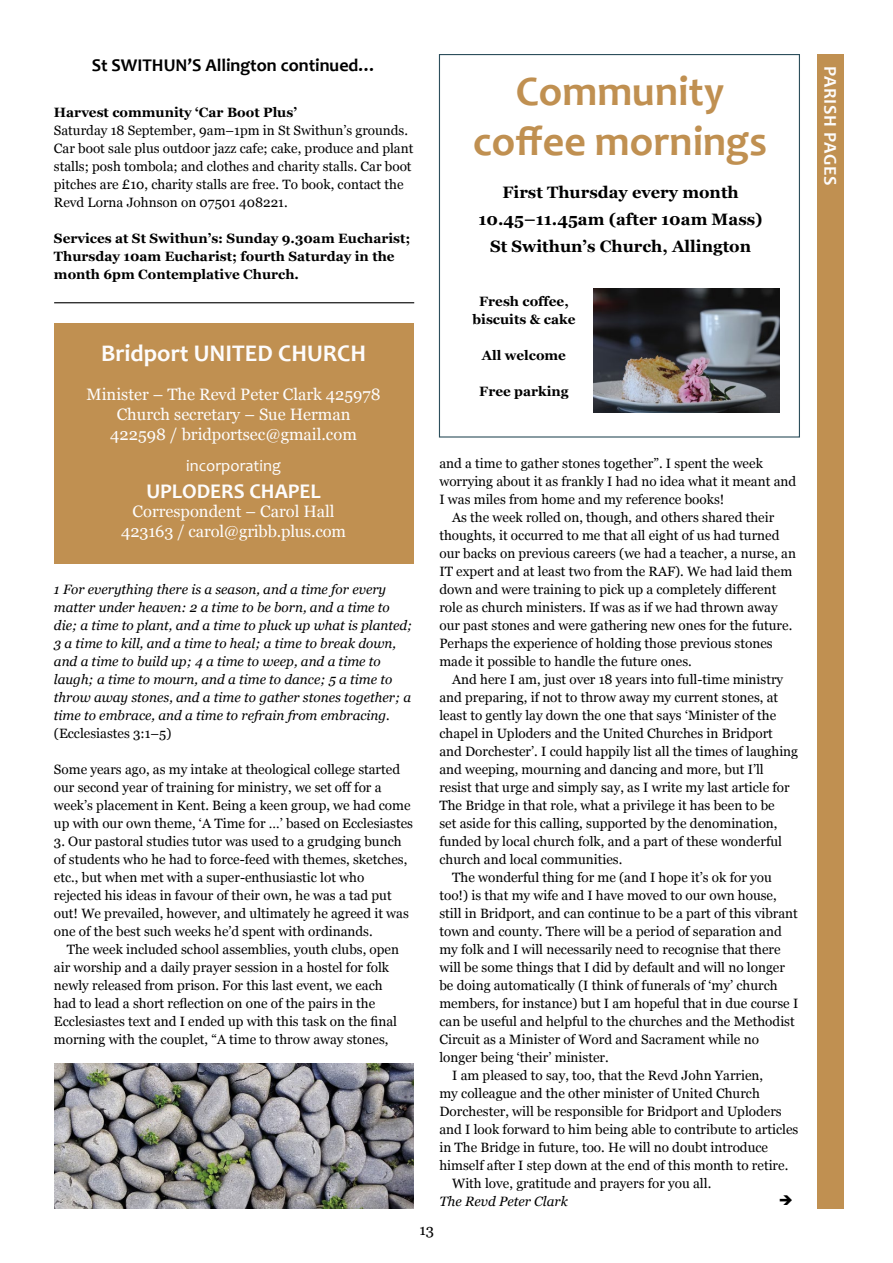
<style>
.page{position:relative;width:893px;height:1263px;background:#fff}
.page>*{position:absolute;margin:0;border:0;box-sizing:border-box;transform-origin:0 0}
.t1{font:700 42px/50.4px "Candara";color:#c09051;text-align:center}
.t2{font:700 24px "Candara";color:#fdfcfc}
.t3{font:700 21px "Candara";color:#fdfcfc}
.t4{font:700 18px "Candara";color:#000}
.t5{font:700 18px "Candara";letter-spacing:.04em;color:#fdfcfc}
.t6{font:16.5px/19.8px "Georgia";color:#fdfcfc;text-align:center}
.t7{font:700 16.5px/27px "Georgia";color:#000;text-align:center}
.t8{font:16.5px "Candara";color:#fdfcfc}
.t9{font:15px "Georgia";color:#000}
.t10{font:13.5px/18px "Georgia";color:#000}
.t11{font:italic 13.5px/18px "Georgia";color:#000}
.t12{font:700 13.5px/18px "Georgia";color:#000}
</style>
<div class="page">
<div style="left:817px;top:54px;width:27px;height:1155px;background:#c09051"></div>
<div style="left:54px;top:323px;width:360px;height:240px;background:#c09051"></div>
<hr style="left:54px;top:302px;width:360px;height:1px;background:#000">
<img style="left:54px;top:1063px;width:360px;height:146px">
<div style="left:439px;top:54px;width:361px;height:384px;border:1px solid #2d4f5c"></div>
<img style="left:594px;top:289px;width:185px;height:123px">
<h3 class="t4" style="left:92px;top:55px;width:286px">St SWITHUN’S Allington continued…</h3>
<p class="t12" style="left:54px;top:103px;width:245px">Harvest community ‘Car Boot Plus’</p>
<p class="t10" style="left:54px;top:121px;width:361px">Saturday 18 September, 9am–1pm in St Swithun’s grounds.<br>Car boot sale plus outdoor jazz cafe; cake, produce and plant stalls; posh tombola; and clothes and charity stalls. Car boot pitches are £10, charity stalls are free. To book, contact the Revd Lorna Johnson on 07501 408221.</p>
<p class="t12" style="left:54px;top:229px;width:358px">Services at St Swithun’s: Sunday 9.30am Eucharist;<br>Thursday 10am Eucharist; fourth Saturday in the month 6pm Contemplative Church.</p>
<h2 class="t2" style="left:101px;top:339px;width:267px">Bridport UNITED CHURCH</h2>
<p class="t6" style="left:86px;top:384px;width:296px">Minister – The Revd Peter Clark 425978<br>Church secretary – Sue Herman<br>422598 / bridportsec@gmail.com</p>
<p class="t8" style="left:186px;top:455px;width:96px">incorporating</p>
<h3 class="t3" style="left:146px;top:478px;width:176px">UPLODERS CHAPEL</h3>
<p class="t6" style="left:121px;top:501px;width:226px">Correspondent – Carol Hall<br>423163 / carol@gribb.plus.com</p>
<p class="t11" style="left:54px;top:580px;width:360px">1 For everything there is a season, and a time for every matter under heaven: 2 a time to be born, and a time to die; a time to plant, and a time to pluck up what is planted; 3 a time to kill, and a time to heal; a time to break down, and a time to build up; 4 a time to weep, and a time to laugh; a time to mourn, and a time to dance; 5 a time to throw away stones, and a time to gather stones together; a time to embrace, and a time to refrain from embracing.</p>
<p class="t10" style="left:54px;top:724px;width:119px">(Ecclesiastes 3:1–5)</p>
<p class="t10" style="left:54px;top:760px;width:361px">Some years ago, as my intake at theological college started our second year of training for ministry, we set off for a week’s placement in Kent. Being a keen group, we had come up with our own theme, ‘A Time for …’ based on Ecclesiastes</p>
<p class="t10" style="left:54px;top:832px;width:356px">3. Our pastoral studies tutor was used to a grudging bunch of students who he had to force-feed with themes, sketches, etc., but when met with a super-enthusiastic lot who rejected his ideas in favour of their own, he was a tad put out! We prevailed, however, and ultimately he agreed it was one of the best such weeks he’d spent with ordinands.</p>
<p class="t10" style="left:54px;top:940px;width:347px;text-indent:13px">The week included school assemblies, youth clubs, open air worship and a daily prayer session in a hostel for folk newly released from prison. For this last event, we each had to lead a short reflection on one of the pairs in the Ecclesiastes text and I ended up with this task on the final morning with the couplet, “A time to throw away stones,</p>
<h1 class="t1" style="left:473px;top:66px;width:295px">Community coffee mornings</h1>
<p class="t7" style="left:478px;top:178px;width:286px">First Thursday every month<br>10.45–11.45am (after 10am Mass)<br>St Swithun’s Church, Allington</p>
<p class="t12" style="left:472px;top:292px;width:104px;text-align:center">Fresh coffee, biscuits &amp; cake</p>
<p class="t12" style="left:482px;top:346px;width:86px">All welcome</p>
<p class="t12" style="left:479px;top:382px;width:91px">Free parking</p>
<p class="t10" style="left:439px;top:454px;width:325px">and a time to gather stones together”. I spent the week</p>
<p class="t10" style="left:439px;top:472px;width:358px">worrying about it as frankly I had no idea what it meant and</p>
<p class="t10" style="left:439px;top:490px;width:286px">I was miles from home and my reference books!</p>
<p class="t10" style="left:452px;top:508px;width:324px">As the week rolled on, though, and others shared their</p>
<p class="t10" style="left:439px;top:526px;width:342px">thoughts, it occurred to me that all eight of us had turned</p>
<p class="t10" style="left:439px;top:544px;width:358px">our backs on previous careers (we had a teacher, a nurse, an</p>
<p class="t10" style="left:439px;top:562px;width:354px">IT expert and at least two from the RAF). We had laid them</p>
<p class="t10" style="left:439px;top:580px;width:339px">down and were training to pick up a completely different</p>
<p class="t10" style="left:439px;top:598px;width:340px">role as church ministers. If was as if we had thrown away</p>
<p class="t10" style="left:439px;top:616px;width:354px">our past stones and were gathering new ones for the future.</p>
<p class="t10" style="left:439px;top:634px;width:335px">Perhaps the experience of holding those previous stones</p>
<p class="t10" style="left:439px;top:652px;width:254px">made it possible to handle the future ones.</p>
<p class="t10" style="left:452px;top:670px;width:333px">And here I am, just over 18 years into full-time ministry</p>
<p class="t10" style="left:439px;top:688px;width:340px">and preparing, if not to throw away my current stones, at</p>
<p class="t10" style="left:439px;top:706px;width:338px">least to gently lay down the one that says ‘Minister of the</p>
<p class="t10" style="left:439px;top:724px;width:335px">chapel in Uploders and the United Churches in Bridport</p>
<p class="t10" style="left:439px;top:742px;width:360px">and Dorchester’. I could happily list all the times of laughing</p>
<p class="t10" style="left:439px;top:760px;width:326px">and weeping, mourning and dancing and more, but I’ll</p>
<p class="t10" style="left:439px;top:778px;width:352px">resist that urge and simply say, as I write my last article for</p>
<p class="t10" style="left:439px;top:796px;width:337px">The Bridge in that role, what a privilege it has been to be</p>
<p class="t10" style="left:439px;top:814px;width:340px">set aside for this calling, supported by the denomination,</p>
<p class="t10" style="left:439px;top:832px;width:344px">funded by local church folk, and a part of these wonderful</p>
<p class="t10" style="left:439px;top:850px;width:184px">church and local communities.</p>
<p class="t10" style="left:452px;top:868px;width:321px">The wonderful thing for me (and I hope it’s ok for you</p>
<p class="t10" style="left:439px;top:886px;width:339px">too!) is that my wife and I have moved to our own house,</p>
<p class="t10" style="left:439px;top:904px;width:360px">still in Bridport, and can continue to be a part of this vibrant</p>
<p class="t10" style="left:439px;top:922px;width:344px">town and county. There will be a period of separation and</p>
<p class="t10" style="left:439px;top:940px;width:343px">my folk and I will necessarily need to recognise that there</p>
<p class="t10" style="left:439px;top:958px;width:347px">will be some things that I did by default and will no longer</p>
<p class="t10" style="left:439px;top:976px;width:340px">be doing automatically (I think of funerals of ‘my’ church</p>
<p class="t10" style="left:439px;top:994px;width:360px">members, for instance) but I am hopeful that in due course I</p>
<p class="t10" style="left:439px;top:1012px;width:357px">can be useful and helpful to the churches and the Methodist</p>
<p class="t10" style="left:439px;top:1030px;width:321px">Circuit as a Minister of Word and Sacrament while no</p>
<p class="t10" style="left:439px;top:1048px;width:171px">longer being ‘their’ minister.</p>
<p class="t10" style="left:452px;top:1066px;width:313px">I am pleased to say, too, that the Revd John Yarrien,</p>
<p class="t10" style="left:439px;top:1084px;width:322px">my colleague and the other minister of United Church</p>
<p class="t10" style="left:439px;top:1102px;width:344px">Dorchester, will be responsible for Bridport and Uploders</p>
<p class="t10" style="left:439px;top:1120px;width:360px">and I look forward to him being able to contribute to articles</p>
<p class="t10" style="left:439px;top:1138px;width:330px">in The Bridge in future, too. He will no doubt introduce</p>
<p class="t10" style="left:439px;top:1156px;width:350px">himself after I step down at the end of this month to retire.</p>
<p class="t10" style="left:452px;top:1174px;width:261px">With love, gratitude and prayers for you all.</p>
<p class="t11" style="left:439px;top:1192px;width:130px">The Revd Peter Clark</p>
<p class="t9" style="left:419px;top:1219px;width:16px">13</p>
<h3 class="t5" style="left:841px;top:66px;width:121px;rotate:90deg">PARISH PAGES</h3>
</div>
